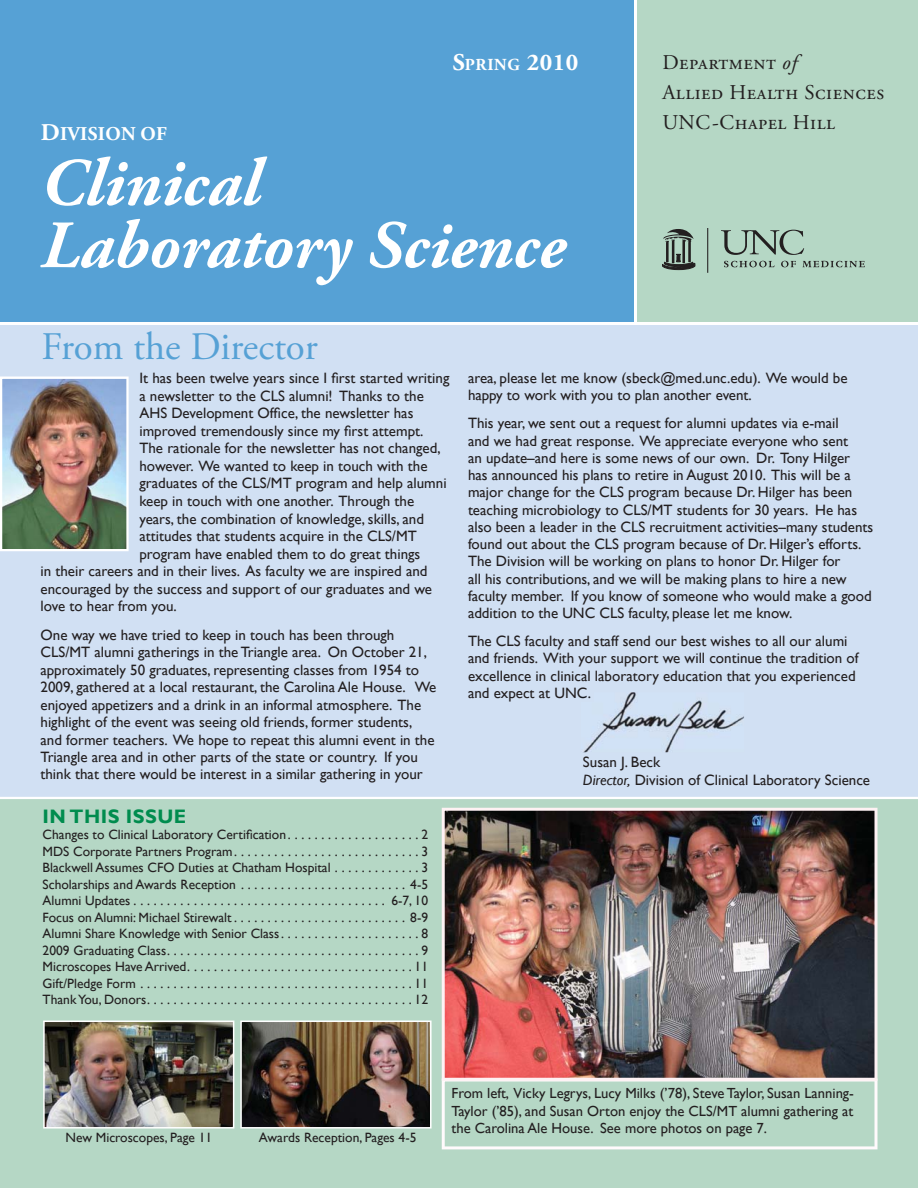
<style>
.page{position:relative;width:918px;height:1188px;background:#fff}
.page>*{position:absolute;margin:0;border:0;box-sizing:border-box;transform-origin:0 0}
.t1{font:italic 700 67.5px/62.4px "Adobe Garamond Pro";color:#fff}
.t2{font:39px "Adobe Garamond Pro";letter-spacing:-.005em;color:#56a1d5}
.t3{font:700 24px "Adobe Garamond Pro";color:#fff}
.t4{font:21px/30px "Adobe Garamond Pro";letter-spacing:.025em;color:#231f20}
.t5{font:700 19.5px "Gill Sans";letter-spacing:.025em;color:#008c4e}
.t6{font:700 19.5px "Adobe Garamond Pro";letter-spacing:.015em;color:#fff}
.t7{font:15px/17.2px "Gill Sans";color:#231f20}
.t8{font:14.7px/17.5px "Gill Sans";color:#231f20;text-align:justify}
.t9{font:13.5px/16.5px "Gill Sans";color:#231f20;text-align:justify}
.s1{font-size:16.8px}
.s2{font-size:24px}
.s3{font-style:italic}
.s4{color:#16181e}
</style>
<div class="page">
<div style="left:0;top:313px;width:918px;height:490px;background:#d1e0f3"></div>
<div style="left:0;top:0;width:918px;height:324px;background:#56a1d5"></div>
<div style="left:635px;top:0;width:283px;height:324px;background:#b5d7c5"></div>
<hr style="left:634px;top:0;width:2px;height:324px;background:#fff">
<svg style="left:724px;top:261px;width:51px;height:6px"></svg>
<svg style="left:781px;top:261px;width:15px;height:6px"></svg>
<svg style="left:803px;top:261px;width:62px;height:6px"></svg>
<hr style="left:707px;top:229px;width:1px;height:44px;background:#231f20">
<svg style="left:662px;top:229px;width:33px;height:41px"></svg>
<svg style="left:721px;top:230px;width:83px;height:25px"></svg>
<hr style="left:0;top:323px;width:918px;height:2px;background:#fff">
<div style="left:0;top:797px;width:918px;height:391px;background:#b5d7c5"></div>
<img style="left:0;top:376px;width:129px;height:175px">
<img style="left:583px;top:692px;width:161px;height:60px">
<svg style="left:583px;top:692px;width:11px;height:9px"></svg>
<svg style="left:442px;top:1081px;width:436px;height:68px;background:#b9d9c8"></svg>
<img style="left:442px;top:808px;width:436px;height:273px">
<img style="left:240px;top:1021px;width:192px;height:108px">
<img style="left:43px;top:1021px;width:191px;height:108px">
<h3 class="t3" style="left:453px;top:52px;width:127px">S<span class="s1">PRING</span> 2010</h3>
<h3 class="t6" style="left:41px;top:126px;width:128px"><span class="s2">D</span>IVISION OF</h3>
<h1 class="t1" style="left:40px;top:150px;width:526px">Clinical<br>Laboratory Science</h1>
<h2 class="t2" style="left:41px;top:322px;width:278px">From the Director</h2>
<h3 class="t4" style="left:662px;top:47px;width:223px">Department <span class="s3">of<br></span>Allied Health Sciences<br>UNC-Chapel Hill</h3>
<p class="t7" style="left:139px;top:369px;width:311px">It has been twelve years since I first started writing</p>
<p class="t7" style="left:139px;top:387px;width:286px">a newsletter to the CLS alumni! Thanks to the</p>
<p class="t7" style="left:139px;top:404px;width:276px">AHS Development Office, the newsletter has</p>
<p class="t7" style="left:139px;top:422px;width:286px">improved tremendously since my first attempt.</p>
<p class="t7" style="left:139px;top:439px;width:303px">The rationale for the newsletter has not changed,</p>
<p class="t7" style="left:139px;top:457px;width:290px">however. We wanted to keep in touch with the</p>
<p class="t7" style="left:139px;top:475px;width:309px">graduates of the CLS/MT program and help alumni</p>
<p class="t7" style="left:139px;top:492px;width:276px">keep in touch with one another. Through the</p>
<p class="t7" style="left:139px;top:510px;width:286px">years, the combination of knowledge, skills, and</p>
<p class="t7" style="left:139px;top:527px;width:279px">attitudes that students acquire in the CLS/MT</p>
<p class="t7" style="left:139px;top:545px;width:282px">program have enabled them to do great things</p>
<p class="t7" style="left:40px;top:562px;width:389px">in their careers and in their lives. As faculty we are inspired and</p>
<p class="t7" style="left:40px;top:580px;width:393px">encouraged by the success and support of our graduates and we</p>
<p class="t7" style="left:40px;top:597px;width:138px">love to hear from you.</p>
<p class="t7" style="left:40px;top:626px;width:397px">One way we have tried to keep in touch has been through CLS/MT alumni gatherings in the Triangle area. On October 21, approximately 50 graduates, representing classes from 1954 to 2009, gathered at a local restaurant, the Carolina Ale House. We enjoyed appetizers and a drink in an informal atmosphere. The highlight of the event was seeing old friends, former students, and former teachers. We hope to repeat this alumni event in the Triangle area and in other parts of the state or country. If you think that there would be interest in a similar gathering in your</p>
<h3 class="t5" style="left:43px;top:805px;width:145px">IN THIS ISSUE</h3>
<p class="t9" style="left:43px;top:826px;width:387px">Changes to Clinical Laboratory Certification. . . . . . . . . . . . . . . . . . . . 2<br>MDS Corporate Partners Program. . . . . . . . . . . . . . . . . . . . . . . . . . . . 3<br>Blackwell Assumes CFO Duties at Chatham Hospital . . . . . . . . . . . . . 3<br>Scholarships and Awards Reception . . . . . . . . . . . . . . . . . . . . . . . . . 4-5<br>Alumni Updates . . . . . . . . . . . . . . . . . . . . . . . . . . . . . . . . . . . . . . 6-7, 10<br>Focus on Alumni: Michael Stirewalt . . . . . . . . . . . . . . . . . . . . . . . . . . 8-9<br>Alumni Share Knowledge with Senior Class . . . . . . . . . . . . . . . . . . . . . 8<br>2009 Graduating Class. . . . . . . . . . . . . . . . . . . . . . . . . . . . . . . . . . . . . . 9<br>Microscopes Have Arrived. . . . . . . . . . . . . . . . . . . . . . . . . . . . . . . . . . 11<br>Gift/Pledge Form . . . . . . . . . . . . . . . . . . . . . . . . . . . . . . . . . . . . . . . . . 11<br>Thank You, Donors. . . . . . . . . . . . . . . . . . . . . . . . . . . . . . . . . . . . . . . . 12</p>
<p class="t7" style="left:468px;top:369px;width:381px">area, please let me know (sbeck@med.unc.edu). We would be happy to work with you to plan another event.</p>
<p class="t7" style="left:468px;top:415px;width:407px">This year, we sent out a request for alumni updates via e-mail<br>and we had great response. We appreciate everyone who sent<br>an update–and here is some news of our own. Dr. Tony Hilger has announced his plans to retire in August 2010. This will be a major change for the CLS program because Dr. Hilger has been teaching microbiology to CLS/MT students for 30 years. He has also been a leader in the CLS recruitment activities–many students found out about the CLS program because of Dr. Hilger’s efforts.<br>The Division will be working on plans to honor Dr. Hilger for<br>all his contributions, and we will be making plans to hire a new faculty member. If you know of someone who would make a good addition to the UNC CLS faculty, please let me know.</p>
<p class="t7" style="left:468px;top:632px;width:392px">The CLS faculty and staff send our best wishes to all our alumi and friends. With your support we will continue the tradition of excellence in clinical laboratory education that you experienced and expect at UN<span class="s4">C.</span></p>
<p class="t7" style="left:583px;top:753px;width:289px;line-height:18px">Susan J. Beck<br><span class="s3">Director,</span> Division of Clinical Laboratory Science</p>
<p class="t9" style="left:66px;top:1129px;width:148px">New Microscopes, Page 11</p>
<p class="t9" style="left:259px;top:1129px;width:159px">Awards Reception, Pages 4-5</p>
<p class="t8" style="left:452px;top:1084px;width:404px">From left, Vicky Legrys, Lucy Milks (’78), Steve Taylor, Susan Lanning-Taylor (’85), and Susan Orton enjoy the CLS/MT alumni gathering at the Carolina Ale House. See more photos on page 7.</p>
</div>
